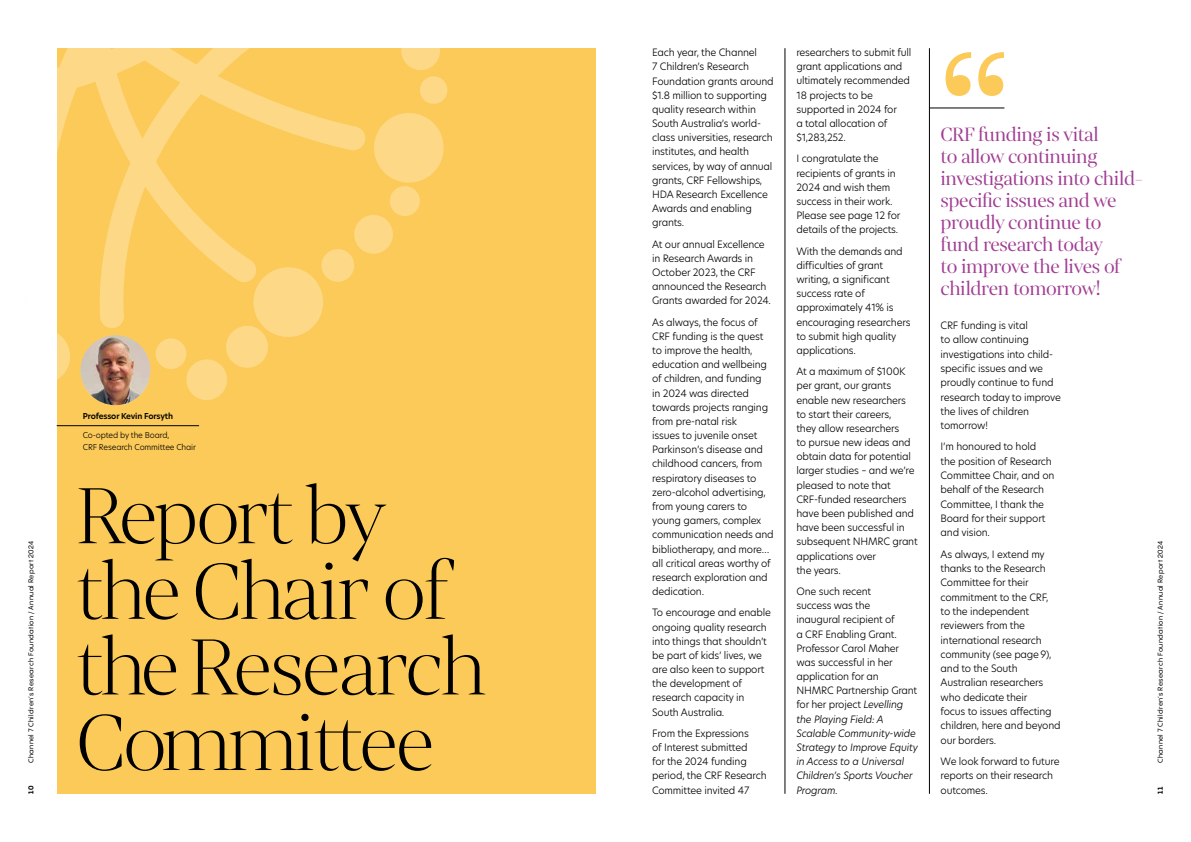
<style>
.page{position:relative;width:1191px;height:842px;background:#fff}
.page>*{position:absolute;margin:0;border:0;box-sizing:border-box;transform-origin:0 0}
.t1{font:300 201.1px "GT Alpina";color:#fcca59}
.t2{font:300 86.1px/75.6px "Mixta Sharp";letter-spacing:-.03em;color:#000}
.t3{font:20.8px/22px "Mixta Sharp";letter-spacing:-.02em;color:#a13d93}
.t4{font:300 10px/14.2px "New Hero";letter-spacing:-.02em;color:#000}
.t5{font:300 8px/12px "New Hero";letter-spacing:-.02em;color:#000}
.t6{font:600 8px "New Hero";letter-spacing:-.02em;color:#000}
.t7{font:500 7px "PP Pangram Sans Rounded";letter-spacing:.045em;color:#000}
.t8{font:700 7px "PP Pangram Sans Rounded";color:#000}
.s1{font-style:italic}
</style>
<div class="page">
<div style="left:57px;top:48px;width:538px;height:746px;background:#fcca59"></div>
<svg style="left:57px;top:48px;width:391px;height:358px"></svg>
<svg style="left:80px;top:48px;width:261px;height:281px"></svg>
<svg style="left:57px;top:48px;width:255px;height:101px"></svg>
<hr style="left:784px;top:48px;width:1px;height:746px;background:#000">
<hr style="left:929px;top:48px;width:1px;height:746px;background:#000">
<hr style="left:929px;top:108px;width:75px;height:1px;background:#000">
<hr style="left:57px;top:425px;width:142px;height:1px;background:#000">
<img style="left:80px;top:335px;width:70px;height:70px;border-radius:35px">
<p class="t7" style="left:26px;top:763px;width:224px;rotate:-90deg">Channel 7 Children’s Research Foundation / Annual Report 2024</p>
<p class="t8" style="left:26px;top:794px;width:10px;rotate:-90deg">10</p>
<p class="t6" style="left:83px;top:410px;width:92px">Professor Kevin Forsyth</p>
<p class="t5" style="left:83px;top:428px;width:115px">Co-opted by the Board,<br>CRF Research Committee Chair</p>
<h2 class="t2" style="left:76px;top:478px;width:412px">Report by the Chair of the Research<br>Committee</h2>
<p class="t4" style="left:652px;top:45px;width:123px">Each year, the Channel<br>7 Children’s Research<br>Foundation grants around $1.8 million to supporting quality research within<br>South Australia’s world&shy;class universities, research institutes, and health services, by way of annual grants, CRF Fellowships,<br>HDA Research Excellence<br>Awards and enabling grants.</p>
<p class="t4" style="left:652px;top:237px;width:120px">At our annual Excellence in Research Awards in<br>October 2023, the CRF announced the Research<br>Grants awarded for 2024.</p>
<p class="t4" style="left:652px;top:315px;width:123px">As always, the focus of<br>CRF funding is the quest to improve the health, education and wellbeing of children, and funding<br>in 2024 was directed towards projects ranging from pre-natal risk<br>issues to juvenile onset<br>Parkinson’s disease and childhood cancers, from respiratory diseases to zero-alcohol advertising, from young carers to young gamers, complex communication needs and bibliotherapy, and more… all critical areas worthy of research exploration and dedication.</p>
<p class="t4" style="left:652px;top:605px;width:120px">To encourage and enable ongoing quality research into things that shouldn’t be part of kids’ lives, we are also keen to support the development of research capacity in<br>South Australia.</p>
<p class="t4" style="left:652px;top:726px;width:116px">From the Expressions<br>of Interest submitted<br>for the 2024 funding period, the CRF Research<br>Committee invited 47</p>
<p class="t4" style="left:796px;top:45px;width:116px">researchers to submit full grant applications and ultimately recommended<br>18 projects to be supported in 2024 for<br>a total allocation of $1,283,252.</p>
<p class="t4" style="left:796px;top:151px;width:106px">I congratulate the recipients of grants in<br>2024 and wish them success in their work.<br>Please see page 12 for details of the projects.</p>
<p class="t4" style="left:796px;top:244px;width:116px">With the demands and difficulties of grant writing, a significant success rate of approximately 41% is encouraging researchers to submit high quality applications.</p>
<p class="t4" style="left:796px;top:364px;width:123px">At a maximum of $100K per grant, our grants enable new researchers to start their careers,<br>they allow researchers<br>to pursue new ideas and obtain data for potential larger studies – and we’re pleased to note that<br>CRF-funded researchers have been published and have been successful in subsequent NHMRC grant applications over<br>the years.</p>
<p class="t4" style="left:796px;top:584px;width:123px">One such recent<br>success was the<br>inaugural recipient of<br>a CRF Enabling Grant.<br>Professor Carol Maher was successful in her application for an<br>NHMRC Partnership Grant for her project <span class="s1">Levelling the Playing Field: A<br>Scalable Community-wide<br>Strategy to Improve Equity in Access to a Universal<br>Children’s Sports Voucher<br>Program.</span></p>
<h1 class="t1" style="left:937px;top:13px;width:78px">“</h1>
<h3 class="t3" style="left:940px;top:124px;width:204px">CRF funding is vital<br>to allow continuing investigations into child&shy;specific issues and we proudly continue to fund research today<br>to improve the lives of children tomorrow!</h3>
<p class="t4" style="left:940px;top:318px;width:122px">CRF funding is vital<br>to allow continuing investigations into child&shy;specific issues and we proudly continue to fund research today to improve the lives of children tomorrow!</p>
<p class="t4" style="left:940px;top:439px;width:115px">I’m honoured to hold<br>the position of Research<br>Committee Chair, and on behalf of the Research<br>Committee, I thank the<br>Board for their support and vision.</p>
<p class="t4" style="left:940px;top:547px;width:121px">As always, I extend my thanks to the Research<br>Committee for their commitment to the CRF, to the independent reviewers from the international research community (see page 9), and to the South<br>Australian researchers who dedicate their<br>focus to issues affecting children, here and beyond our borders.</p>
<p class="t4" style="left:940px;top:754px;width:120px">We look forward to future reports on their research outcomes.</p>
<p class="t7" style="left:1155px;top:763px;width:224px;rotate:-90deg">Channel 7 Children’s Research Foundation / Annual Report 2024</p>
<p class="t8" style="left:1155px;top:794px;width:9px;rotate:-90deg">11</p>
</div>
